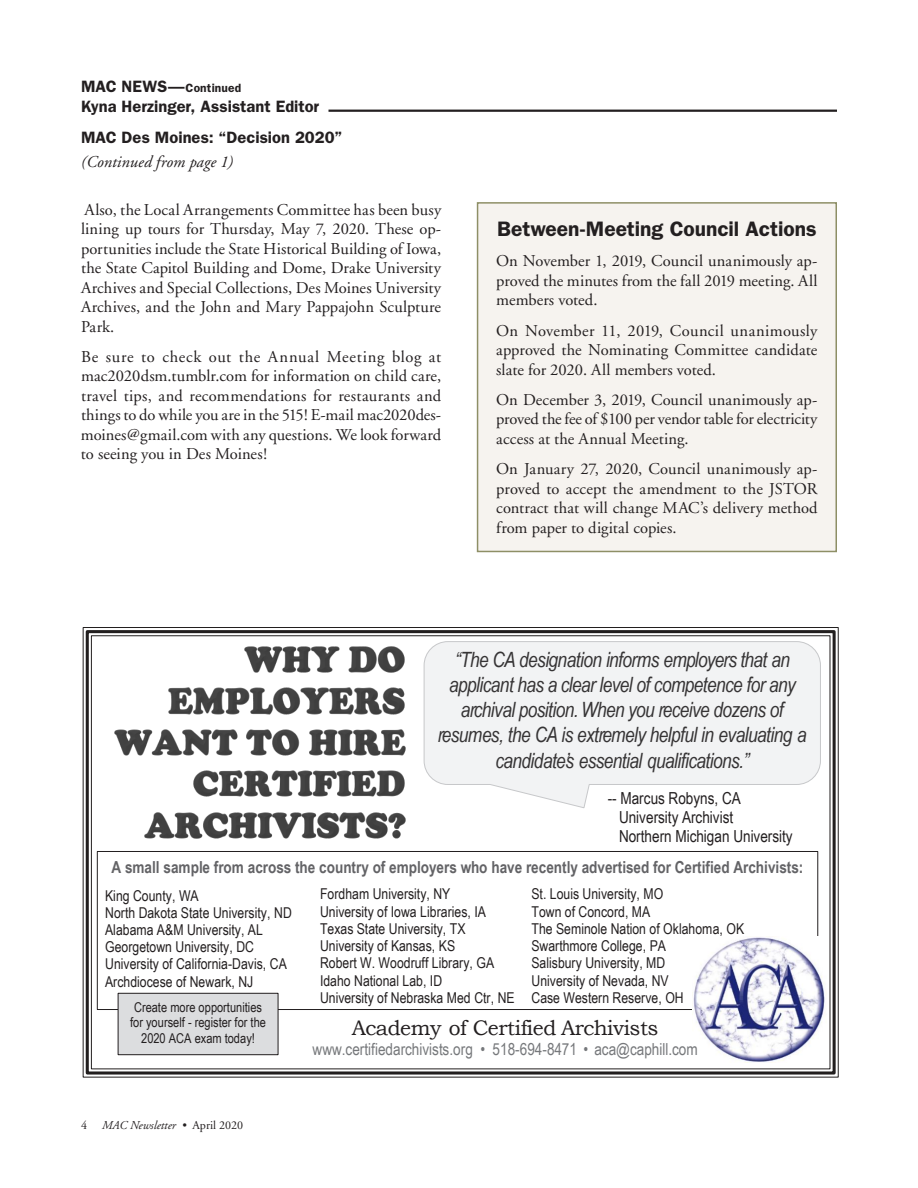
<style>
.page{position:relative;width:918px;height:1188px;background:#fff}
.page>*{position:absolute;margin:0;border:0;box-sizing:border-box;transform-origin:0 0}
.t1{font:italic 21px/25px "Arial Narrow";letter-spacing:-.03em;color:#363435;text-align:center}
.Big_Article_Headline{font:600 21px "ITC Franklin Gothic Std";color:#231f20}
.t2{font:21px "Bookman Old Style";letter-spacing:-.02em;color:#231f20}
.Body_Text{font:16.5px/19.5px "Adobe Garamond";color:#231f20;text-align:justify}
.t3{font:700 16.5px "Arial Narrow";color:#636366}
.t4{font:16.5px/18.9px "Arial Narrow";color:#231f20}
.t5{font:16.5px "Arial Narrow";color:#76787b}
.Con_Art_Head_With_Li{font:600 16.5px "ITC Franklin Gothic Std";color:#231f20}
.ArticleContinedHead{font:600 16.5px "ITC Franklin Gothic Std";letter-spacing:.005em;color:#231f20}
.Continued{font:italic 16.5px "Adobe Garamond";letter-spacing:.005em;color:#231f20}
.t6{font:15px/17.2px "Arial Narrow";color:#231f20}
.t7{font:13.5px/15.5px "Arial Narrow";color:#231f20;text-align:center}
.t8{font:italic 12px "Adobe Garamond";color:#231f20}
.Con_Art_Head_With_Li-2{font:600 12px "ITC Franklin Gothic Std";letter-spacing:.015em;color:#231f20}
.t9{font:12px "Adobe Garamond";color:#231f20}
.s1{font-size:16.5px}
.s2{font-style:normal}
</style>
<div class="page">
<hr style="left:328px;top:110px;width:509px;height:2px;background:#231f20">
<div style="left:478px;top:203px;width:358px;height:348px;background:#f6f3ef"></div>
<div style="left:477px;top:202px;width:360px;height:350px;border:2px solid #8e8f66"></div>
<svg style="left:424px;top:641px;width:397px;height:167px;fill:#f2f3f4"></svg>
<div style="left:86px;top:630px;width:750px;height:445px;border:3px solid #221f1f"></div>
<div style="left:97px;top:851px;width:721px;height:159px;border:1px solid #231f20"></div>
<img style="left:692px;top:936px;width:133px;height:126px">
<div style="left:118px;top:993px;width:160px;height:62px;background:#dcdddf"></div>
<div style="left:118px;top:993px;width:160px;height:62px;border:1px solid #231f20"></div>
<img style="left:244px;top:647px;width:161px;height:26px">
<img style="left:168px;top:688px;width:237px;height:26px">
<img style="left:114px;top:729px;width:291px;height:26px">
<img style="left:194px;top:771px;width:210px;height:26px">
<img style="left:144px;top:812px;width:261px;height:26px">
<p class="Con_Art_Head_With_Li-2" style="left:81px;top:81px;width:162px"><span class="s1">MAC NEWS—</span>Continued</p>
<p class="Con_Art_Head_With_Li" style="left:81px;top:96px;width:240px">Kyna Herzinger, Assistant Editor</p>
<p class="ArticleContinedHead" style="left:81px;top:128px;width:263px">MAC Des Moines: “Decision 2020”</p>
<p class="Continued" style="left:81px;top:153px;width:154px">(Continued from page 1)</p>
<p class="Body_Text" style="left:81px;top:200px;width:362px">Also, the Local Arrangements Committee has been busy lining up tours for Thursday, May 7, 2020. These op&shy;portunities include the State Historical Building of Iowa, the State Capitol Building and Dome, Drake University Archives and Special Collections, Des Moines University Archives, and the John and Mary Pappajohn Sculpture Park.</p>
<p class="Body_Text" style="left:81px;top:347px;width:362px">Be sure to check out the Annual Meeting blog at mac2020dsm.tumblr.com for information on child care, travel tips, and recommendations for restaurants and things to do while you are in the 515! E-mail mac2020des&shy;moines@gmail.com with any questions. We look forward to seeing you in Des Moines!</p>
<p class="Big_Article_Headline" style="left:497px;top:216px;width:321px">Between-Meeting Council Actions</p>
<p class="Body_Text" style="left:496px;top:252px;width:323px">On November 1, 2019, Council unanimously ap&shy;proved the minutes from the fall 2019 meeting. All members voted.</p>
<p class="Body_Text" style="left:496px;top:321px;width:323px">On November 11, 2019, Council unanimously approved the Nominating Committee candidate slate for 2020. All members voted.</p>
<p class="Body_Text" style="left:496px;top:390px;width:323px">On December 3, 2019, Council unanimously ap&shy;proved the fee of $100 per vendor table for electricity access at the Annual Meeting.</p>
<p class="Body_Text" style="left:496px;top:460px;width:323px">On January 27, 2020, Council unanimously ap&shy;proved to accept the amendment to the JSTOR contract that will change MAC’s delivery method from paper to digital copies.</p>
<p class="t1" style="left:438px;top:647px;width:371px">“The CA designation informs employers that an applicant has a clear level of competence for any archival position.When you receive dozens of resumes, the CA is extremely helpful in evaluating a candidate’s essential qualifications.”</p>
<p class="t4" style="left:619px;top:788px;width:175px;text-indent:-11px">-- Marcus Robyns, CA<br>University Archivist<br>Northern Michigan University</p>
<p class="t3" style="left:112px;top:855px;width:693px">A small sample from across the country of employers who have recently advertised for Certified Archivists:</p>
<p class="t6" style="left:105px;top:886px;width:188px">King County, WA<br>North Dakota State University, ND<br>Alabama A&amp;M University, AL<br>Georgetown University, DC<br>University of California-Davis, CA<br>Archdiocese of Newark, NJ</p>
<p class="t6" style="left:532px;top:885px;width:214px">St. Louis University, MO<br>Town of Concord, MA<br>The Seminole Nation of Oklahoma, OK<br>Swarthmore College, PA<br>Salisbury University, MD<br>University of Nevada, NV<br>Case Western Reserve, OH</p>
<p class="t6" style="left:320px;top:885px;width:196px">Fordham University, NY<br>University of Iowa Libraries, IA<br>Texas State University, TX<br>University of Kansas, KS<br>Robert W. Woodruff Library, GA<br>Idaho National Lab, ID<br>University of Nebraska Med Ctr, NE</p>
<p class="t7" style="left:130px;top:999px;width:137px">Create more opportunities for yourself - register for the<br>2020 ACA exam today!</p>
<p class="t2" style="left:352px;top:1014px;width:308px">Academy of Certified Archivists</p>
<p class="t5" style="left:313px;top:1037px;width:387px">www.certifiedarchivists.org • 518-694-8471 • aca@caphill.com</p>
<p class="t9" style="left:81px;top:1119px;width:7px">4</p>
<p class="t8" style="left:102px;top:1119px;width:143px">MAC Newsletter • <span class="s2">April 2020</span></p>
</div>
